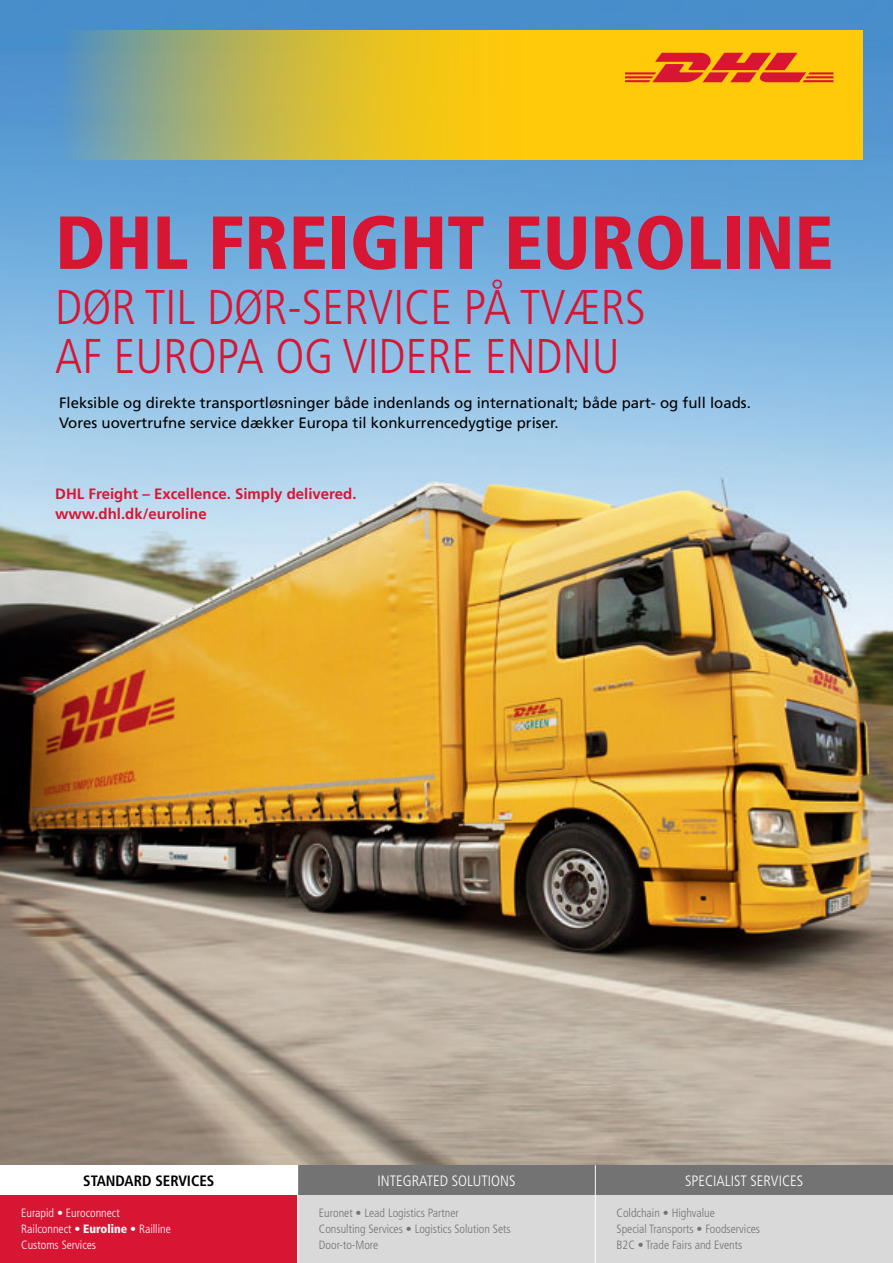
<style>
.page{position:relative;width:893px;height:1263px;background:#fff}
.page>*{position:absolute;margin:0;border:0;box-sizing:border-box;transform-origin:0 0}
.t1{font:900 condensed 75px "Frutiger LT Std";color:#d71634}
.t2{font:300 condensed 48.75px/48.8px "Frutiger LT Std";color:#d71634}
.t3{font:15px/20.2px "Frutiger LT Std";color:#000}
.t4{font:700 15px/20.2px "Frutiger LT Std";color:#d71634}
.t5{font:300 condensed 15px "Frutiger LT Std";color:#fff}
.t6{font:700 condensed 15px "Frutiger LT Std";color:#000}
.t7{font:300 condensed 12px/16.2px "Frutiger LT Std";color:#737373}
.t8{font:300 condensed 12px/16.2px "Frutiger LT Std";color:#fff}
.s1{font-weight:900}
</style>
<div class="page">
<img style="left:0;top:0;width:893px;height:1165px">
<div style="left:298px;top:1165px;width:297px;height:30px;background:#737373"></div>
<div style="left:595px;top:1165px;width:298px;height:30px;background:#737373"></div>
<div style="left:0;top:1195px;width:298px;height:68px;background:#d71634"></div>
<div style="left:298px;top:1195px;width:297px;height:68px;background:#d9d9d9"></div>
<div style="left:595px;top:1195px;width:298px;height:68px;background:#d9d9d9"></div>
<hr style="left:595px;top:1165px;width:1px;height:98px;background:#fff">
<hr style="left:297px;top:1165px;width:1px;height:98px;background:#fff">
<div style="left:595px;top:30px;width:268px;height:129px;background:#feca0a"></div>
<svg style="left:625px;top:53px;width:208px;height:29px"></svg>
<svg style="left:30px;top:30px;width:565px;height:129px;background:#c2b74d"></svg>
<h1 class="t1" style="left:55px;top:198px;width:780px">DHL FREIGHT EUROLINE</h1>
<h2 class="t2" style="left:55px;top:283px;width:592px">DØR TIL DØR-SERVICE PÅ TVÆRS<br>AF EUROPA OG VIDERE ENDNU</h2>
<p class="t3" style="left:59px;top:393px;width:693px">Fleksible og direkte transportløsninger både indenlands og internationalt; både part- og full loads.<br>Vores uovertrufne service dækker Europa til konkurrencedygtige priser.</p>
<p class="t4" style="left:55px;top:483px;width:303px">DHL Freight – Excellence. Simply delivered. www.dhl.dk/euroline</p>
<p class="t6" style="left:83px;top:1171px;width:133px">STANDARD SERVICES</p>
<p class="t5" style="left:377px;top:1172px;width:139px">INTEGRATED SOLUTIONS</p>
<p class="t5" style="left:685px;top:1172px;width:119px">SPECIALIST SERVICES</p>
<p class="t8" style="left:21px;top:1204px;width:151px">Eurapid • Euroconnect<br>Railconnect • <span class="s1">Euroline</span> • Railline<br>Customs Services</p>
<p class="t7" style="left:319px;top:1204px;width:193px">Euronet • Lead Logistics Partner<br>Consulting Services • Logistics Solution Sets<br>Door-to-More</p>
<p class="t7" style="left:617px;top:1204px;width:145px">Coldchain • Highvalue<br>Special Transports • Foodservices<br>B2C • Trade Fairs and Events</p>
</div>
